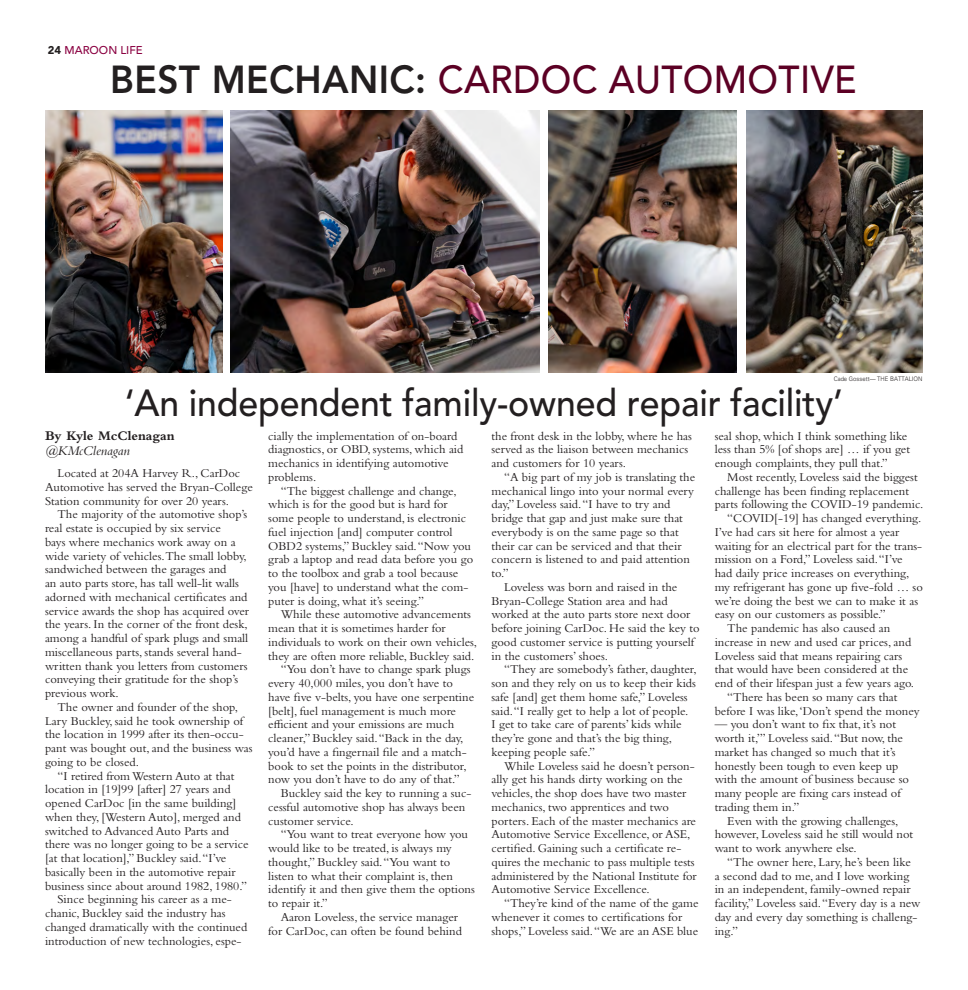
<style>
.page{position:relative;width:968px;height:990px;background:#fff}
.page>*{position:absolute;margin:0;border:0;box-sizing:border-box;transform-origin:0 0}
.t1{font:500 38.75px "Avenir";letter-spacing:.01em;color:#5c0024;scale:.95 1}
.t2{font:500 37.5px "Avenir";letter-spacing:-.005em;color:#231f20;scale:.95 1}
.t3{font:700 13.75px "Bembo Std";color:#231f20}
.t4{font:italic 13.75px "Bembo Std";color:#231f20}
.t5{font:12.5px/13.8px "Bembo Std";color:#231f20}
.t6{font:500 11.25px "Avenir";color:#8b0242}
.t7{font:300 6.25px "Univers LT Std";color:#231f20;scale:.95 1}
.s1{font-weight:900;color:#231f20}
.s2{font-weight:800;color:#231f20}
</style>
<div class="page">
<img style="left:548px;top:110px;width:188px;height:262px">
<img style="left:230px;top:111px;width:309px;height:261px">
<img style="left:45px;top:111px;width:178px;height:262px">
<img style="left:747px;top:110px;width:175px;height:262px">
<p class="t6" style="left:48px;top:43px;width:96px"><span class="s1">24</span> MAROON LIFE</p>
<h1 class="t1" style="left:110px;top:58px;width:787px"><span class="s2">BEST MECHANIC:</span> CARDOC AUTOMOTIVE</h1>
<p class="t7" style="left:833px;top:375px;width:95px">Cade Gossett— THE BATTALION</p>
<h2 class="t2" style="left:125px;top:382px;width:757px">‘An independent family-owned repair facility’</h2>
<p class="t3" style="left:45px;top:429px;width:131px">By Kyle McClenagan</p>
<p class="t4" style="left:45px;top:443px;width:86px">@KMcClenagan</p>
<p class="t5" style="left:268px;top:429px;width:197px">cially the implementation of on-board diagnostics, or OBD, systems, which aid mechanics in identifying automotive problems.</p>
<p class="t5" style="left:268px;top:484px;width:206px;text-indent:12px">“The biggest challenge and change, which is for the good but is hard for some people to understand, is electronic fuel injection [and] computer control OBD2 systems,” Buckley said. “Now you grab a laptop and read data before you go to the toolbox and grab a tool because you [have] to understand what the com&shy;puter is doing, what it’s seeing.”</p>
<p class="t5" style="left:281px;top:607px;width:192px">While these automotive advancements</p>
<p class="t5" style="left:268px;top:621px;width:179px">mean that it is sometimes harder for</p>
<p class="t5" style="left:268px;top:635px;width:210px">individuals to work on their own vehicles,</p>
<p class="t5" style="left:268px;top:649px;width:208px">they are often more reliable, Buckley said.</p>
<p class="t5" style="left:281px;top:662px;width:191px">“You don’t have to change spark plugs</p>
<p class="t5" style="left:268px;top:676px;width:186px">every 40,000 miles, you don’t have to</p>
<p class="t5" style="left:268px;top:690px;width:207px">have five v-belts, you have one serpentine</p>
<p class="t5" style="left:268px;top:704px;width:189px">[belt], fuel management is much more</p>
<p class="t5" style="left:268px;top:717px;width:187px">efficient and your emissions are much</p>
<p class="t5" style="left:268px;top:731px;width:197px">cleaner,” Buckley said. “Back in the day,</p>
<p class="t5" style="left:268px;top:745px;width:200px">you’d have a fingernail file and a match-</p>
<p class="t5" style="left:268px;top:759px;width:200px">book to set the points in the distributor,</p>
<p class="t5" style="left:268px;top:772px;width:193px">now you don’t have to do any of that.”</p>
<p class="t5" style="left:281px;top:786px;width:192px">Buckley said the key to running a suc-</p>
<p class="t5" style="left:268px;top:800px;width:199px">cessful automotive shop has always been</p>
<p class="t5" style="left:268px;top:814px;width:87px">customer service.</p>
<p class="t5" style="left:281px;top:827px;width:189px">“You want to treat everyone how you</p>
<p class="t5" style="left:268px;top:841px;width:185px">would like to be treated, is always my</p>
<p class="t5" style="left:268px;top:855px;width:184px">thought,” Buckley said. “You want to</p>
<p class="t5" style="left:268px;top:869px;width:186px">listen to what their complaint is, then</p>
<p class="t5" style="left:268px;top:882px;width:208px">identify it and then give them the options</p>
<p class="t5" style="left:268px;top:896px;width:61px">to repair it.”</p>
<p class="t5" style="left:281px;top:910px;width:179px">Aaron Loveless, the service manager</p>
<p class="t5" style="left:268px;top:924px;width:195px">for CarDoc, can often be found behind</p>
<p class="t5" style="left:491px;top:429px;width:202px">the front desk in the lobby, where he has served as the liaison between mechanics and customers for 10 years.</p>
<p class="t5" style="left:491px;top:470px;width:205px;text-indent:12px">“A big part of my job is translating the mechanical lingo into your normal every day,” Loveless said. “I have to try and bridge that gap and just make sure that everybody is on the same page so that their car can be serviced and that their concern is listened to and paid attention to.”</p>
<p class="t5" style="left:491px;top:580px;width:209px;text-indent:12px">Loveless was born and raised in the Bryan-College Station area and had worked at the auto parts store next door before joining CarDoc. He said the key to good customer service is putting yourself in the customers’ shoes.</p>
<p class="t5" style="left:491px;top:662px;width:207px;text-indent:12px">“They are somebody’s father, daughter, son and they rely on us to keep their kids safe [and] get them home safe,” Loveless said. “I really get to help a lot of people.<br>I get to take care of parents’ kids while they’re gone and that’s the big thing, keeping people safe.”</p>
<p class="t5" style="left:491px;top:759px;width:207px;text-indent:12px">While Loveless said he doesn’t person&shy;ally get his hands dirty working on the vehicles, the shop does have two master mechanics, two apprentices and two porters. Each of the master mechanics are Automotive Service Excellence, or ASE, certified. Gaining such a certificate re&shy;quires the mechanic to pass multiple tests administered by the National Institute for Automotive Service Excellence.</p>
<p class="t5" style="left:491px;top:896px;width:208px;text-indent:12px">“They’re kind of the name of the game whenever it comes to certifications for shops,” Loveless said. “We are an ASE blue</p>
<p class="t5" style="left:714px;top:429px;width:197px">seal shop, which I think something like less than 5% [of shops are] … if you get enough complaints, they pull that.”</p>
<p class="t5" style="left:727px;top:470px;width:192px">Most recently, Loveless said the biggest</p>
<p class="t5" style="left:714px;top:484px;width:196px">challenge has been finding replacement</p>
<p class="t5" style="left:714px;top:497px;width:210px">parts following the COVID-19 pandemic.</p>
<p class="t5" style="left:727px;top:511px;width:195px">“COVID[-19] has changed everything.</p>
<p class="t5" style="left:714px;top:525px;width:186px">I’ve had cars sit here for almost a year</p>
<p class="t5" style="left:714px;top:539px;width:209px">waiting for an electrical part for the trans-</p>
<p class="t5" style="left:714px;top:552px;width:189px">mission on a Ford,” Loveless said. “I’ve</p>
<p class="t5" style="left:714px;top:566px;width:196px">had daily price increases on everything,</p>
<p class="t5" style="left:714px;top:580px;width:210px">my refrigerant has gone up five-fold … so</p>
<p class="t5" style="left:714px;top:594px;width:205px">we’re doing the best we can to make it as</p>
<p class="t5" style="left:714px;top:607px;width:173px">easy on our customers as possible.”</p>
<p class="t5" style="left:727px;top:621px;width:164px">The pandemic has also caused an</p>
<p class="t5" style="left:714px;top:635px;width:198px">increase in new and used car prices, and</p>
<p class="t5" style="left:714px;top:649px;width:189px">Loveless said that means repairing cars</p>
<p class="t5" style="left:714px;top:662px;width:195px">that would have been considered at the</p>
<p class="t5" style="left:714px;top:676px;width:201px">end of their lifespan just a few years ago.</p>
<p class="t5" style="left:727px;top:690px;width:172px">“There has been so many cars that</p>
<p class="t5" style="left:714px;top:704px;width:206px">before I was like, ‘Don’t spend the money</p>
<p class="t5" style="left:714px;top:717px;width:196px">— you don’t want to fix that, it’s not worth it,’” Loveless said. “But now, the market has changed so much that it’s honestly been tough to even keep up with the amount of business because so many people are fixing cars instead of trading them in.”</p>
<p class="t5" style="left:714px;top:814px;width:200px;text-indent:12px">Even with the growing challenges, however, Loveless said he still would not want to work anywhere else.</p>
<p class="t5" style="left:714px;top:855px;width:207px;text-indent:12px">“The owner here, Lary, he’s been like<br>a second dad to me, and I love working in an independent, family-owned repair facility,” Loveless said. “Every day is a new day and every day something is challeng&shy;ing.”</p>
<p class="t5" style="left:45px;top:466px;width:209px;text-indent:12px">Located at 204A Harvey R., CarDoc<br>Automotive has served the Bryan-College<br>Station community for over 20 years.</p>
<p class="t5" style="left:45px;top:507px;width:205px;text-indent:12px">The majority of the automotive shop’s real estate is occupied by six service<br>bays where mechanics work away on a wide variety of vehicles.The small lobby, sandwiched between the garages and<br>an auto parts store, has tall well-lit walls adorned with mechanical certificates and service awards the shop has acquired over the years. In the corner of the front desk, among a handful of spark plugs and small miscellaneous parts, stands several hand&shy;written thank you letters from customers conveying their gratitude for the shop’s previous work.</p>
<p class="t5" style="left:45px;top:700px;width:209px;text-indent:12px">The owner and founder of the shop, Lary Buckley, said he took ownership of the location in 1999 after its then-occu&shy;pant was bought out, and the business was going to be closed.</p>
<p class="t5" style="left:58px;top:769px;width:178px">“I retired from Western Auto at that</p>
<p class="t5" style="left:45px;top:782px;width:187px">location in [19]99 [after] 27 years and</p>
<p class="t5" style="left:45px;top:796px;width:193px">opened CarDoc [in the same building]</p>
<p class="t5" style="left:45px;top:810px;width:197px">when they, [Western Auto], merged and</p>
<p class="t5" style="left:45px;top:824px;width:185px">switched to Advanced Auto Parts and</p>
<p class="t5" style="left:45px;top:837px;width:205px">there was no longer going to be a service</p>
<p class="t5" style="left:45px;top:851px;width:183px">[at that location],” Buckley said. “I’ve</p>
<p class="t5" style="left:45px;top:865px;width:192px">basically been in the automotive repair</p>
<p class="t5" style="left:45px;top:879px;width:203px">business since about around 1982, 1980.”</p>
<p class="t5" style="left:58px;top:892px;width:176px">Since beginning his career as a me-</p>
<p class="t5" style="left:45px;top:906px;width:182px">chanic, Buckley said the industry has</p>
<p class="t5" style="left:45px;top:920px;width:204px">changed dramatically with the continued</p>
<p class="t5" style="left:45px;top:934px;width:198px">introduction of new technologies, espe-</p>
</div>
